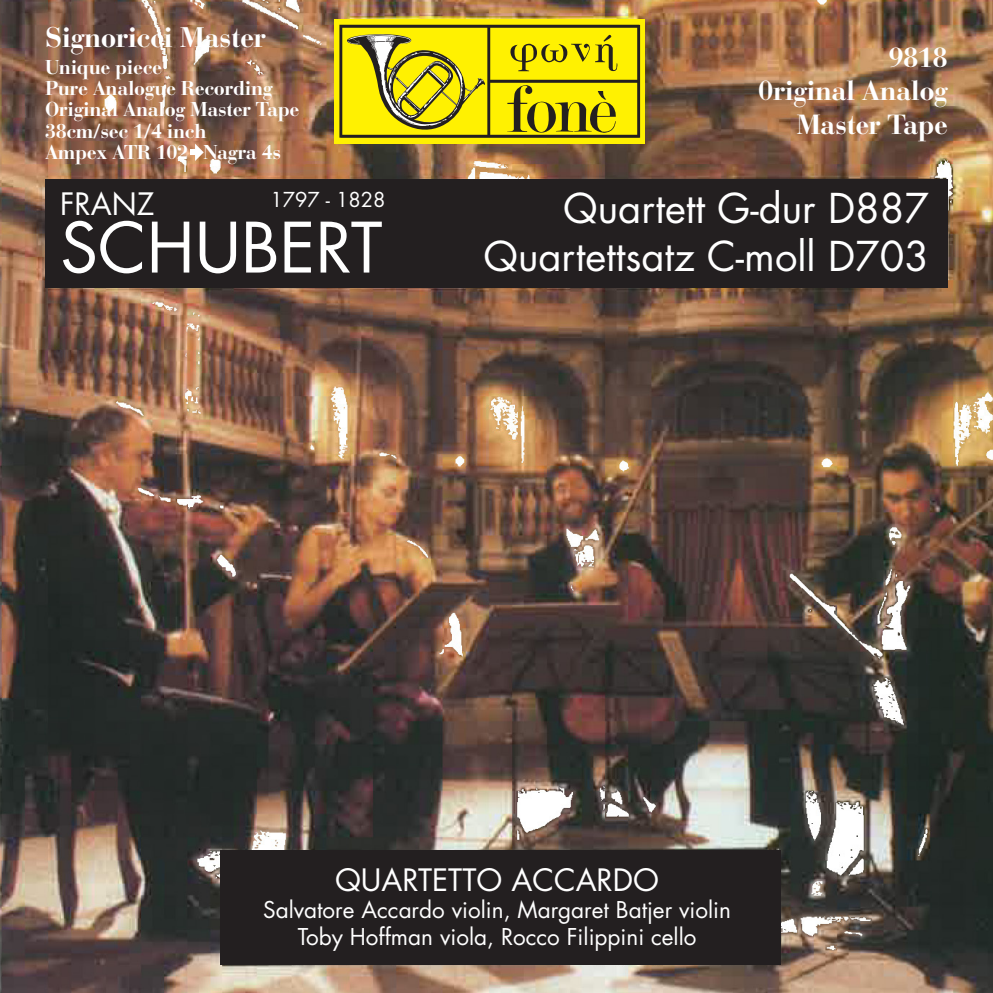
<style>
.page{position:relative;width:993px;height:993px;background:#fff}
.page>*{position:absolute;margin:0;border:0;box-sizing:border-box;transform-origin:0 0}
.t1{font:67.5px "Futura";color:#fff}
.t2{font:40px "Futura";color:#fff}
.t3{font:30px "Futura";color:#fff}
.t4{font:700 28.12px "Bauer Bodoni";letter-spacing:-.02em;color:#fff}
.t5{font:700 27.5px "Bauer Bodoni";letter-spacing:-.02em;color:#fff}
.t6{font:22.5px "Futura";color:#fff}
.t7{font:20px "Futura";color:#fff}
.t8{font:700 19.88px "Bauer Bodoni";letter-spacing:-.02em;color:#fff}
</style>
<div class="page">
<img style="left:0;top:0;width:992px;height:992px">
<div style="left:334px;top:19px;width:311px;height:124px;background:#fff101"></div>
<svg style="left:339px;top:25px;width:301px;height:113px"></svg>
<svg style="left:190px;top:144px;width:14px;height:17px"></svg>
<div style="left:45px;top:179px;width:902px;height:109px;background:#231f20"></div>
<div style="left:220px;top:850px;width:560px;height:113px;background:#231f20"></div>
<p class="t4" style="left:45px;top:20px;width:222px">Signoricci Master</p>
<p class="t8" style="left:45px;top:55px;width:119px">Unique piece</p>
<p class="t8" style="left:45px;top:76px;width:229px">Pure Analogue Recording</p>
<p class="t8" style="left:45px;top:97px;width:256px">Original Analog Master Tape</p>
<p class="t8" style="left:45px;top:119px;width:163px">38cm/sec 1/4 inch</p>
<p class="t8" style="left:45px;top:140px;width:237px">Ampex ATR 102 Nagra 4s</p>
<p class="t3" style="left:60px;top:183px;width:96px">FRANZ</p>
<p class="t1" style="left:60px;top:201px;width:323px">SCHUBERT</p>
<p class="t7" style="left:270px;top:186px;width:117px">1797 - 1828</p>
<p class="t5" style="left:888px;top:40px;width:61px">9818</p>
<p class="t5" style="left:758px;top:74px;width:191px">0riginal Analog</p>
<p class="t5" style="left:796px;top:108px;width:153px">Master Tape</p>
<p class="t2" style="left:563px;top:180px;width:367px">Quartett G-dur D887</p>
<p class="t2" style="left:483px;top:228px;width:447px">Quartettsatz C-moll D703</p>
<p class="t3" style="left:335px;top:858px;width:325px">QUARTETTO ACCARDO</p>
<p class="t6" style="left:263px;top:893px;width:469px">Salvatore Accardo violin, Margaret Batjer violin</p>
<p class="t6" style="left:297px;top:920px;width:400px">Toby Hoffman viola, Rocco Filippini cello</p>
</div>
